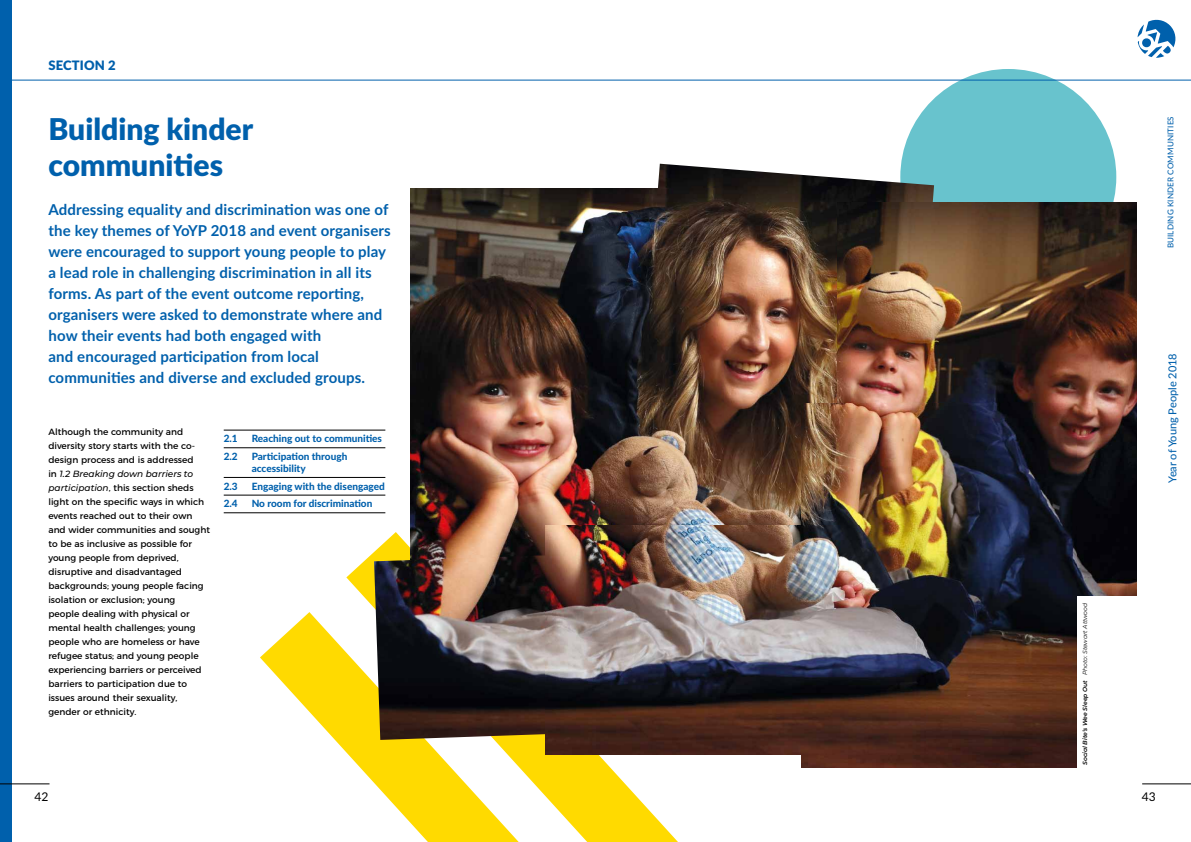
<style>
.page{position:relative;width:1191px;height:842px;background:#fff}
.page>*{position:absolute;margin:0;border:0;box-sizing:border-box;transform-origin:0 0}
.t1{font:900 30px/36px "Lato";color:#0060ac}
.t2{font:700 15px/21px "Lato";letter-spacing:.01em;color:#0060ac}
.t3{font:900 13px "Lato";letter-spacing:.01em;color:#0060ac}
.t4{font:12px "Lato";color:#000}
.t5{font:500 11px "Lato";color:#0060ac}
.t6{font:800 10px "Lato";color:#0060ac}
.t7{font:9px/14px "Montserrat";color:#000}
.t8{font:italic 500 9px/14px "Montserrat";color:#000}
.t9{font:500 8px "Lato";letter-spacing:.02em;color:#0060ac}
.t10{font:italic 600 6px "Montserrat";color:#000}
.s1{font-weight:400;font-style:normal}
.s2{font-weight:400}
</style>
<div class="page">
<div style="left:900px;top:69px;width:216px;height:216px;background:#68c3cd;border-radius:50%"></div>
<hr style="left:1142px;top:784px;width:49px;height:1px;background:#000">
<svg style="left:1137px;top:19px;width:39px;height:39px"></svg>
<div style="left:0;top:0;width:12px;height:842px;background:#0060ac"></div>
<hr style="left:7px;top:80px;width:1184px;height:1px;background:#0060ac">
<hr style="left:0;top:784px;width:50px;height:1px;background:#000">
<hr style="left:224px;top:513px;width:161px;height:1px;background:#000">
<hr style="left:224px;top:495px;width:161px;height:1px;background:#000">
<hr style="left:224px;top:477px;width:161px;height:1px;background:#000">
<hr style="left:224px;top:448px;width:161px;height:1px;background:#000">
<hr style="left:224px;top:430px;width:161px;height:1px;background:#000">
<svg style="left:260px;top:612px;width:86px;height:140px"></svg>
<svg style="left:346px;top:532px;width:332px;height:310px;fill:#ffda00"></svg>
<img style="left:658px;top:164px;width:276px;height:362px">
<img style="left:410px;top:188px;width:313px;height:360px">
<img style="left:837px;top:203px;width:299px;height:392px">
<img style="left:801px;top:403px;width:275px;height:364px">
<img style="left:374px;top:548px;width:171px;height:192px">
<img style="left:545px;top:526px;width:380px;height:228px">
<p class="t3" style="left:48px;top:55px;width:69px">SECTION 2</p>
<h1 class="t1" style="left:48px;top:110px;width:206px">Building kinder communities</h1>
<p class="t2" style="left:48px;top:198px;width:344px">Addressing equality and discrimination was one of the key themes of YoYP 2018 and event organisers</p>
<p class="t2" style="left:48px;top:240px;width:339px">were encouraged to support young people to play</p>
<p class="t2" style="left:48px;top:261px;width:335px">a lead role in challenging discrimination in all its forms. As part of the event outcome reporting, organisers were asked to demonstrate where and how their events had both engaged with<br>and encouraged participation from local communities and diverse and excluded groups.</p>
<p class="t7" style="left:48px;top:424px;width:136px">Although the community and</p>
<p class="t6" style="left:224px;top:431px;width:15px">2.1</p>
<p class="t6" style="left:252px;top:431px;width:132px">Reaching out to communities</p>
<p class="t7" style="left:48px;top:438px;width:148px">diversity story starts with the co&shy;design process and is addressed</p>
<p class="t6" style="left:224px;top:449px;width:15px">2.2</p>
<p class="t6" style="left:252px;top:449px;width:97px">Participation through</p>
<p class="t6" style="left:252px;top:461px;width:55px">accessibility</p>
<p class="t8" style="left:48px;top:466px;width:147px"><span class="s1">in</span> 1.2 Breaking down barriers to participation<span class="s1">, this section sheds</span></p>
<p class="t6" style="left:224px;top:479px;width:15px">2.3</p>
<p class="t6" style="left:252px;top:479px;width:135px">Engaging with the disengaged</p>
<p class="t7" style="left:48px;top:494px;width:157px">light on the specifc ways in which</p>
<p class="t6" style="left:224px;top:496px;width:15px">2.4</p>
<p class="t6" style="left:252px;top:496px;width:122px">No room for discrimination</p>
<p class="t7" style="left:48px;top:508px;width:163px">events reached out to their own and wider communities and sought to be as inclusive as possible for young people from deprived, disruptive and disadvantaged backgrounds; young people facing isolation or exclusion; young<br>people dealing with physical or mental health challenges; young people who are homeless or have refugee status; and young people experiencing barriers or perceived barriers to participation due to issues around their sexuality, gender or ethnicity.</p>
<p class="t10" style="left:1080px;top:765px;width:164px;rotate:-90deg">Social Bite’s Wee Sleep Out <span class="s2">Photo: Stewart Attwood</span></p>
<p class="t4" style="left:34px;top:788px;width:15px">42</p>
<p class="t4" style="left:1141px;top:788px;width:15px">43</p>
<p class="t9" style="left:1164px;top:248px;width:134px;rotate:-90deg">BUILDING KINDER COMMUNITIES</p>
<p class="t5" style="left:1164px;top:483px;width:131px;rotate:-90deg">Year of Young People 2018</p>
</div>
